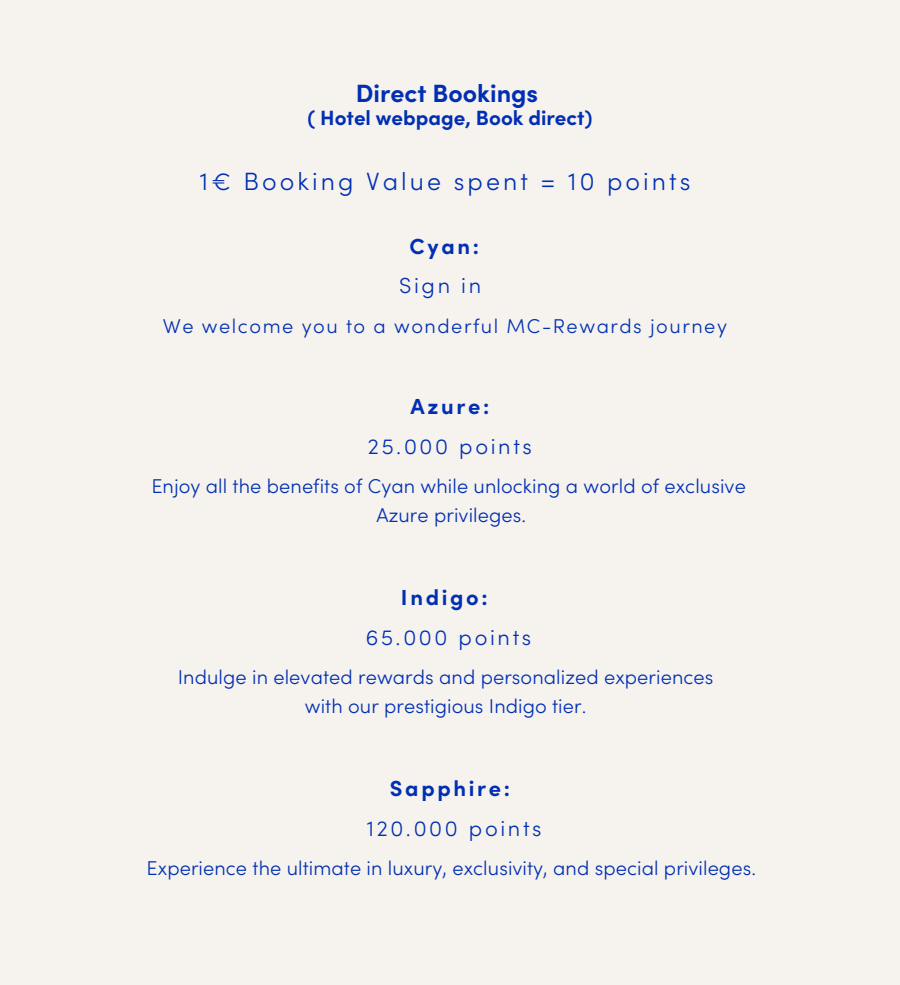
<style>
.page{position:relative;width:900px;height:985px;background:#fff}
.page>*{position:absolute;margin:0;border:0;box-sizing:border-box;transform-origin:0 0}
.t1{font:300 25px "Sofia Pro";letter-spacing:.12em;color:#002fb3}
.t2{font:700 25px "Sofia Pro";color:#002fb3}
.t3{font:300 21.81px "Sofia Pro";letter-spacing:.12em;color:#002fb3}
.t4{font:700 21.81px "Sofia Pro";letter-spacing:.12em;color:#002fb3}
.t5{font:700 20.62px "Sofia Pro";color:#002fb3}
.t6{font:300 20px/28.9px "Sofia Pro";letter-spacing:.005em;color:#002fb3;text-align:center}
.t7{font:300 20px "Sofia Pro";letter-spacing:.075em;color:#002fb3}
</style>
<div class="page">
<div style="left:0;top:0;width:900px;height:984px;background:#f6f2ed"></div>
<p class="t2" style="left:356px;top:74px;width:184px">Direct Bookings</p>
<p class="t5" style="left:308px;top:102px;width:286px">( Hotel webpage, Book direct)</p>
<p class="t1" style="left:200px;top:163px;width:492px">1€ Booking Value spent = 10 points</p>
<p class="t4" style="left:410px;top:229px;width:71px">Cyan:</p>
<p class="t3" style="left:399px;top:270px;width:84px">Sign in</p>
<p class="t7" style="left:163px;top:311px;width:566px">We welcome you to a wonderful MC-Rewards journey</p>
<p class="t4" style="left:411px;top:390px;width:80px">Azure:</p>
<p class="t3" style="left:368px;top:430px;width:166px">25.000 points</p>
<p class="t6" style="left:151px;top:470px;width:596px">Enjoy all the benefits of Cyan while unlocking a world of exclusive<br>Azure privileges.</p>
<p class="t4" style="left:401px;top:580px;width:88px">Indigo:</p>
<p class="t3" style="left:366px;top:621px;width:167px">65.000 points</p>
<p class="t6" style="left:178px;top:661px;width:537px">Indulge in elevated rewards and personalized experiences with our prestigious Indigo tier.</p>
<p class="t4" style="left:390px;top:771px;width:122px">Sapphire:</p>
<p class="t3" style="left:367px;top:812px;width:176px">120.000 points</p>
<p class="t6" style="left:147px;top:852px;width:611px">Experience the ultimate in luxury, exclusivity, and special privileges.</p>
</div>
